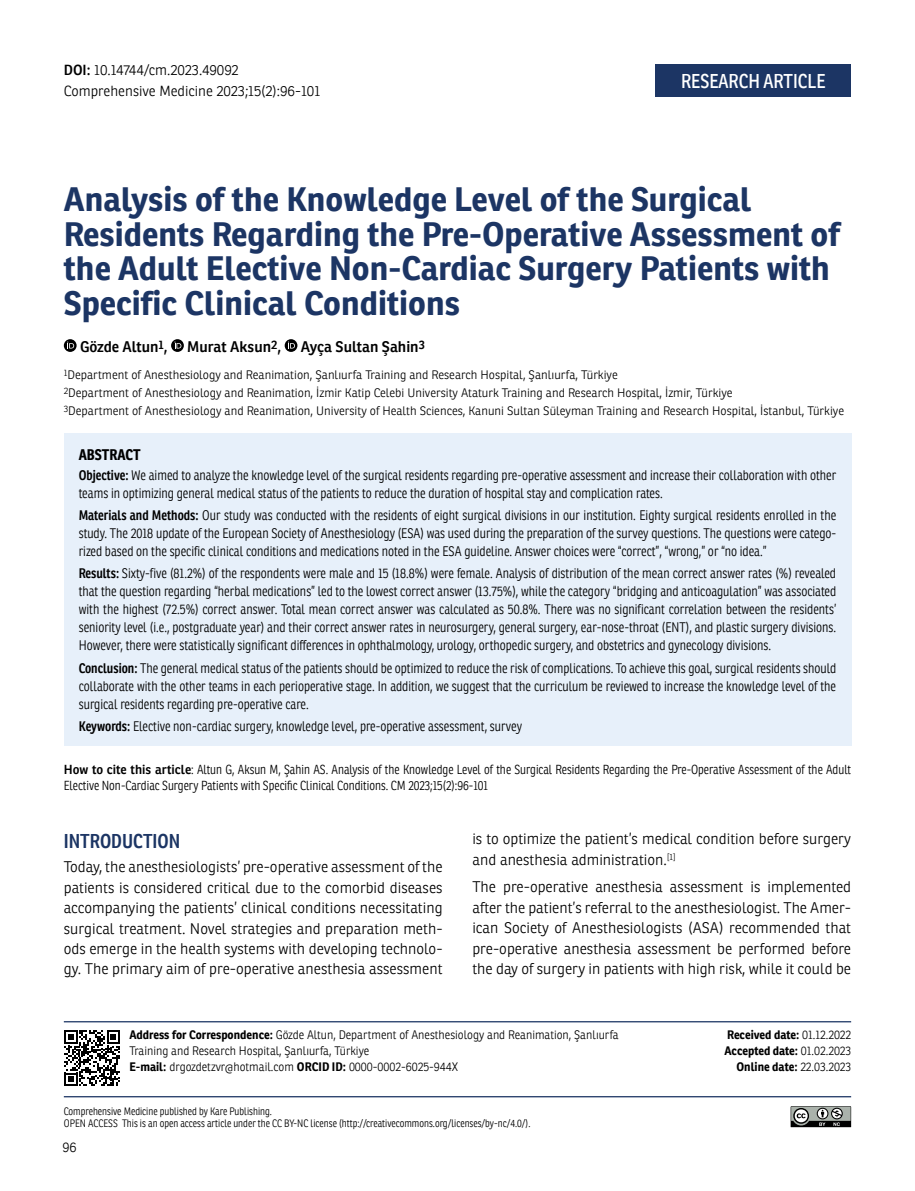
<style>
.page{position:relative;width:915px;height:1191px;background:#fff}
.page>*{position:absolute;margin:0;border:0;box-sizing:border-box;transform-origin:0 0}
.t1{font:700 33px/34.5px "Ronnia";color:#1c3564}
.t2{font:19.5px "Ronnia Cond";color:#fff}
.t3{font:600 19.5px "Ronnia Cond";color:#1c3564}
.t4{font:300 15px/20.4px "Ronnia";color:#000;text-align:justify}
.t5{font:600 15px "Ronnia";color:#000}
.t6{font:700 15px "Ronnia Cond";color:#000}
.t7{font:300 14.25px/21.5px "Ronnia";color:#000}
.t8{font:300 13.5px/18px "Ronnia Cond";color:#000;text-align:justify}
.t9{font:300 13.5px "Ronnia";color:#000}
.t10{font:300 12.75px/16.5px "Ronnia Cond";color:#000}
.t11{font:300 12px/18px "Ronnia";color:#000}
.t12{font:300 12px/15.8px "Ronnia";color:#000;scale:.95 1}
.t13{font:700 12px/15.8px "Ronnia";color:#000;text-align:right;scale:.95 1}
.t14{font:300 10.5px/12px "Ronnia Cond";color:#000}
.s1{font-weight:600}
.s2{font-family:"Ronnia";font-weight:600}
.s3{font-weight:700}
.s4{font-weight:300}
</style>
<div class="page">
<hr style="left:64px;top:1096px;width:786px;height:1px;background:#1c3564">
<svg style="left:790px;top:1106px;width:62px;height:22px"></svg>
<svg style="left:64px;top:339px;width:13px;height:13px"></svg>
<svg style="left:67px;top:341px;width:7px;height:7px"></svg>
<svg style="left:171px;top:339px;width:13px;height:13px"></svg>
<svg style="left:174px;top:341px;width:7px;height:7px"></svg>
<svg style="left:284px;top:339px;width:13px;height:13px"></svg>
<svg style="left:288px;top:341px;width:7px;height:7px"></svg>
<div style="left:655px;top:64px;width:195px;height:32px;background:#1c3564"></div>
<svg style="left:64px;top:1030px;width:56px;height:56px"></svg>
<hr style="left:64px;top:1021px;width:786px;height:1px;background:#1c3564">
<div style="left:64px;top:433px;width:786px;height:312px;background:#e7f0fa"></div>
<p class="t7" style="left:64px;top:59px;width:258px"><span class="s1">DOI:</span> 10.14744/cm.2023.49092<br>Comprehensive Medicine 2023;15(2):96-101</p>
<h2 class="t2" style="left:680px;top:68px;width:146px">RESEARCH ARTICLE</h2>
<h1 class="t1" style="left:64px;top:182px;width:777px">Analysis of the Knowledge Level of the Surgical Residents Regarding the Pre-Operative Assessment of the Adult Elective Non-Cardiac Surgery Patients with Specific Clinical Conditions</h1>
<p class="t5" style="left:80px;top:337px;width:89px">Gözde Altun<sup>1</sup>,</p>
<p class="t5" style="left:187px;top:337px;width:95px">Murat Aksun<sup>2</sup>,</p>
<p class="t5" style="left:301px;top:337px;width:125px">Ayça Sultan Şahin<sup>3</sup></p>
<p class="t11" style="left:64px;top:366px;width:781px"><sup>1</sup>Department of Anesthesiology and Reanimation, Şanlıurfa Training and Research Hospital, Şanlıurfa, Türkiye<br><sup>2</sup>Department of Anesthesiology and Reanimation, İzmir Katip Celebi University Ataturk Training and Research Hospital, İzmir, Türkiye<br><sup>3</sup>Department of Anesthesiology and Reanimation, University of Health Sciences, Kanuni Sultan Süleyman Training and Research Hospital, İstanbul, Türkiye</p>
<p class="t6" style="left:79px;top:444px;width:63px">ABSTRACT</p>
<p class="t8" style="left:79px;top:466px;width:758px"><span class="s1">Objective:</span> We aimed to analyze the knowledge level of the surgical residents regarding pre-operative assessment and increase their collaboration with other teams in optimizing general medical status of the patients to reduce the duration of hospital stay and complication rates.</p>
<p class="t8" style="left:79px;top:506px;width:758px"><span class="s1">Materials and Methods:</span> Our study was conducted with the residents of eight surgical divisions in our institution. Eighty surgical residents enrolled in the study. The 2018 update of the European Society of Anesthesiology (ESA) was used during the preparation of the survey questions. The questions were catego&shy;rized based on the specific clinical conditions and medications noted in the ESA guideline. Answer choices were “correct”, “wrong,” or “no idea.”</p>
<p class="t8" style="left:79px;top:564px;width:758px"><span class="s1">Results:</span> Sixty-five (81.2%) of the respondents were male and 15 (18.8%) were female. Analysis of distribution of the mean correct answer rates (%) revealed that the question regarding “herbal medications” led to the lowest correct answer (13.75%), while the category “bridging and anticoagulation” was associated with the highest (72.5%) correct answer. Total mean correct answer was calculated as 50.8%. There was no significant correlation between the residents’ seniority level (i.e., postgraduate year) and their correct answer rates in neurosurgery, general surgery, ear-nose-throat (ENT), and plastic surgery divisions.<br>However, there were statistically significant differences in ophthalmology, urology, orthopedic surgery, and obstetrics and gynecology divisions.</p>
<p class="t8" style="left:79px;top:659px;width:758px"><span class="s1">Conclusion:</span> The general medical status of the patients should be optimized to reduce the risk of complications. To achieve this goal, surgical residents should collaborate with the other teams in each perioperative stage. In addition, we suggest that the curriculum be reviewed to increase the knowledge level of the surgical residents regarding pre-operative care.</p>
<p class="t8" style="left:79px;top:717px;width:444px"><span class="s1">Keywords:</span> Elective non-cardiac surgery, knowledge level, pre-operative assessment, survey</p>
<p class="t10" style="left:64px;top:761px;width:788px"><span class="s2">How to cite this article</span>: Altun G, Aksun M, Şahin AS. Analysis of the Knowledge Level of the Surgical Residents Regarding the Pre-Operative Assessment of the Adult<br>Elective Non-Cardiac Surgery Patients with Specific Clinical Conditions. CM 2023;15(2):96-101</p>
<h2 class="t3" style="left:64px;top:829px;width:118px">INTRODUCTION</h2>
<p class="t4" style="left:64px;top:856px;width:380px">Today, the anesthesiologists’ pre-operative assessment of the patients is considered critical due to the comorbid diseases accompanying the patients’ clinical conditions necessitating surgical treatment. Novel strategies and preparation meth&shy;ods emerge in the health systems with developing technolo&shy;gy. The primary aim of pre-operative anesthesia assessment</p>
<p class="t4" style="left:472px;top:828px;width:380px">is to optimize the patient’s medical condition before surgery and anesthesia administration.<sup>[1]</sup></p>
<p class="t4" style="left:472px;top:876px;width:380px">The pre-operative anesthesia assessment is implemented after the patient’s referral to the anesthesiologist. The Amer&shy;ican Society of Anesthesiologists (ASA) recommended that pre-operative anesthesia assessment be performed before the day of surgery in patients with high risk, while it could be</p>
<p class="t12" style="left:129px;top:1027px;width:516px"><span class="s3">Address for Correspondence:</span> Gözde Altun, Department of Anesthesiology and Reanimation, Şanlıurfa<br>Training and Research Hospital, Şanlıurfa, Türkiye<br><span class="s3">E-mail:</span> drgozdetzvr@hotmail.com <span class="s3">ORCID ID:</span> 0000-0002-6025-944X</p>
<p class="t13" style="left:724px;top:1027px;width:135px">Received date: <span class="s4">01.12.2022<br></span>Accepted date: <span class="s4">01.02.2023<br></span>Online date: <span class="s4">22.03.2023</span></p>
<p class="t14" style="left:64px;top:1105px;width:468px">Comprehensive Medicine published by Kare Publishing.<br>OPEN ACCESS This is an open access article under the CC BY-NC license (http://creativecommons.org/licenses/by-nc/4.0/).</p>
<p class="t9" style="left:62px;top:1139px;width:16px">96</p>
</div>
